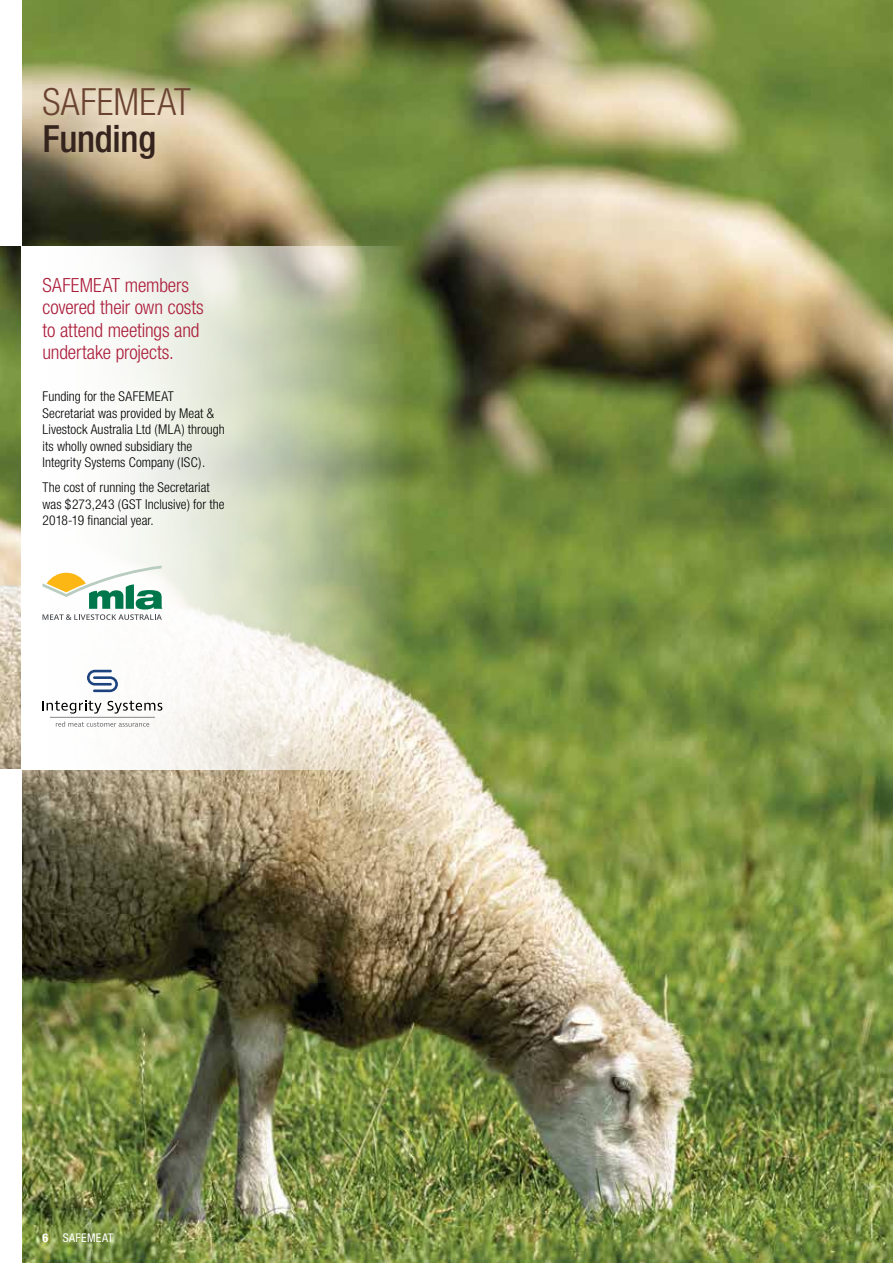
<style>
.page{position:relative;width:893px;height:1263px;background:#fff}
.page>*{position:absolute;margin:0;border:0;box-sizing:border-box;transform-origin:0 0}
.t1{font:300 condensed 37.5px "Helvetica Neue";letter-spacing:.01em;color:#6b4331}
.t2{font:500 condensed 37.5px "Helvetica Neue";letter-spacing:-.01em;color:#35241d}
.t3{font:300 condensed 19.5px/22.5px "Helvetica Neue";letter-spacing:-.01em;color:#ac1e3b}
.t4{font:300 condensed 13.5px/16.5px "Helvetica Neue";letter-spacing:.005em;color:#000}
.t5{font:condensed 12px "Helvetica Neue";letter-spacing:.03em;color:#fff}
.s1{font-weight:700}
</style>
<div class="page">
<img style="left:0;top:0;width:893px;height:1263px">
<svg style="left:21px;top:246px;width:413px;height:524px"></svg>
<div style="left:0;top:0;width:21px;height:246px;background:#fff"></div>
<div style="left:0;top:770px;width:21px;height:493px;background:#fff"></div>
<svg style="left:43px;top:566px;width:119px;height:54px"></svg>
<svg style="left:43px;top:701px;width:59px;height:13px"></svg>
<svg style="left:108px;top:701px;width:54px;height:12px"></svg>
<svg style="left:56px;top:721px;width:93px;height:6px"></svg>
<svg style="left:87px;top:670px;width:31px;height:22px"></svg>
<hr style="left:50px;top:717px;width:105px;height:1px;background:#656669">
<h1 class="t1" style="left:43px;top:80px;width:150px">SAFEMEAT</h1>
<h1 class="t2" style="left:43px;top:117px;width:115px">Funding</h1>
<h2 class="t3" style="left:43px;top:274px;width:163px">SAFEMEAT members covered their own costs to attend meetings and undertake projects.</h2>
<p class="t4" style="left:43px;top:388px;width:184px">Funding for the SAFEMEAT<br>Secretariat was provided by Meat &amp;<br>Livestock Australia Ltd (MLA) through its wholly owned subsidiary the<br>Integrity Systems Company (ISC).</p>
<p class="t4" style="left:43px;top:479px;width:183px">The cost of running the Secretariat was $273,243 (GST Inclusive) for the<br>2018-19 financial year.</p>
<p class="t5" style="left:43px;top:1230px;width:72px"><span class="s1">6</span> SAFEMEAT</p>
</div>
